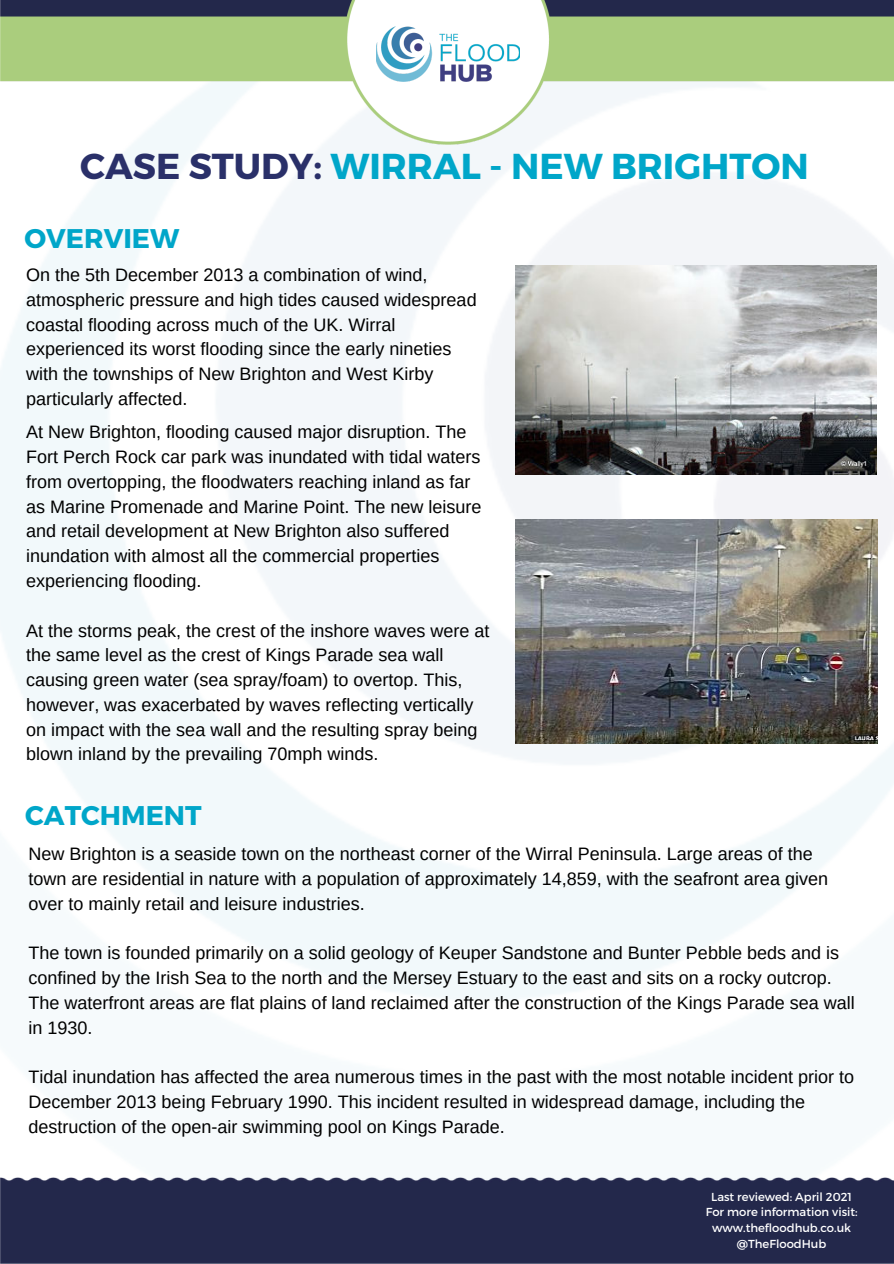
<style>
.page{position:relative;width:894px;height:1264px;background:#fff}
.page>*{position:absolute;margin:0;border:0;box-sizing:border-box;transform-origin:0 0}
.t1{font:700 36px "Montserrat";color:#00a6c9}
.t2{font:700 27px "Montserrat";color:#00a6c9}
.t3{font:18px/24.8px "Arimo";color:#000}
.t4{font:11.55px/15.8px "Montserrat";color:#fff;text-align:center}
.s1{color:#2a3069}
</style>
<div class="page">
<img style="left:0;top:144px;width:893px;height:855px">
<img style="left:0;top:0;width:893px;height:144px">
<img style="left:376px;top:26px;width:143px;height:56px">
<div style="left:0;top:1177px;width:893px;height:86px;background:#23284b"></div>
<img style="left:515px;top:520px;width:362px;height:223px">
<img style="left:515px;top:266px;width:361px;height:208px">
<p class="t1" style="left:80px;top:143px;width:729px"><span class="s1">CASE STUDY:</span> WIRRAL - NEW BRIGHTON</p>
<p class="t2" style="left:24px;top:221px;width:156px">OVERVIEW</p>
<p class="t3" style="left:26px;top:262px;width:452px">On the 5th December 2013 a combination of wind, atmospheric pressure and high tides caused widespread coastal flooding across much of the UK. Wirral experienced its worst flooding since the early nineties with the townships of New Brighton and West Kirby particularly affected.</p>
<h1 class="t3" style="left:26px;top:420px;width:456px">At New Brighton, flooding caused major disruption. The Fort Perch Rock car park was inundated with tidal waters from overtopping, the floodwaters reaching inland as far as Marine Promenade and Marine Point. The new leisure and retail development at New Brighton also suffered inundation with almost all the commercial properties experiencing flooding.</h1>
<h2 class="t3" style="left:26px;top:618px;width:464px">At the storms peak, the crest of the inshore waves were at the same level as the crest of Kings Parade sea wall causing green water (sea spray/foam) to overtop. This, however, was exacerbated by waves reflecting vertically on impact with the sea wall and the resulting spray being blown inland by the prevailing 70mph winds.</h2>
<h3 class="t2" style="left:25px;top:798px;width:178px">CATCHMENT</h3>
<h3 class="t3" style="left:28px;top:841px;width:800px">New Brighton is a seaside town on the northeast corner of the Wirral Peninsula. Large areas of the town are residential in nature with a population of approximately 14,859, with the seafront area given over to mainly retail and leisure industries.</h3>
<h3 class="t3" style="left:28px;top:940px;width:827px">The town is founded primarily on a solid geology of Keuper Sandstone and Bunter Pebble beds and is confined by the Irish Sea to the north and the Mersey Estuary to the east and sits on a rocky outcrop.<br>The waterfront areas are flat plains of land reclaimed after the construction of the Kings Parade sea wall in 1930.</h3>
<p class="t3" style="left:28px;top:1064px;width:826px">Tidal inundation has affected the area numerous times in the past with the most notable incident prior to<br>December 2013 being February 1990. This incident resulted in widespread damage, including the destruction of the open-air swimming pool on Kings Parade.</p>
<p class="t4" style="left:701px;top:1188px;width:136px">Last reviewed: Oct 2018</p>
<h2 class="t4" style="left:711px;top:1188px;width:142px">Last reviewed: April 2021</h2>
<h3 class="t4" style="left:705px;top:1203px;width:153px">For more information visit: www.thefloodhub.co.uk @TheFloodHub</h3>
</div>
